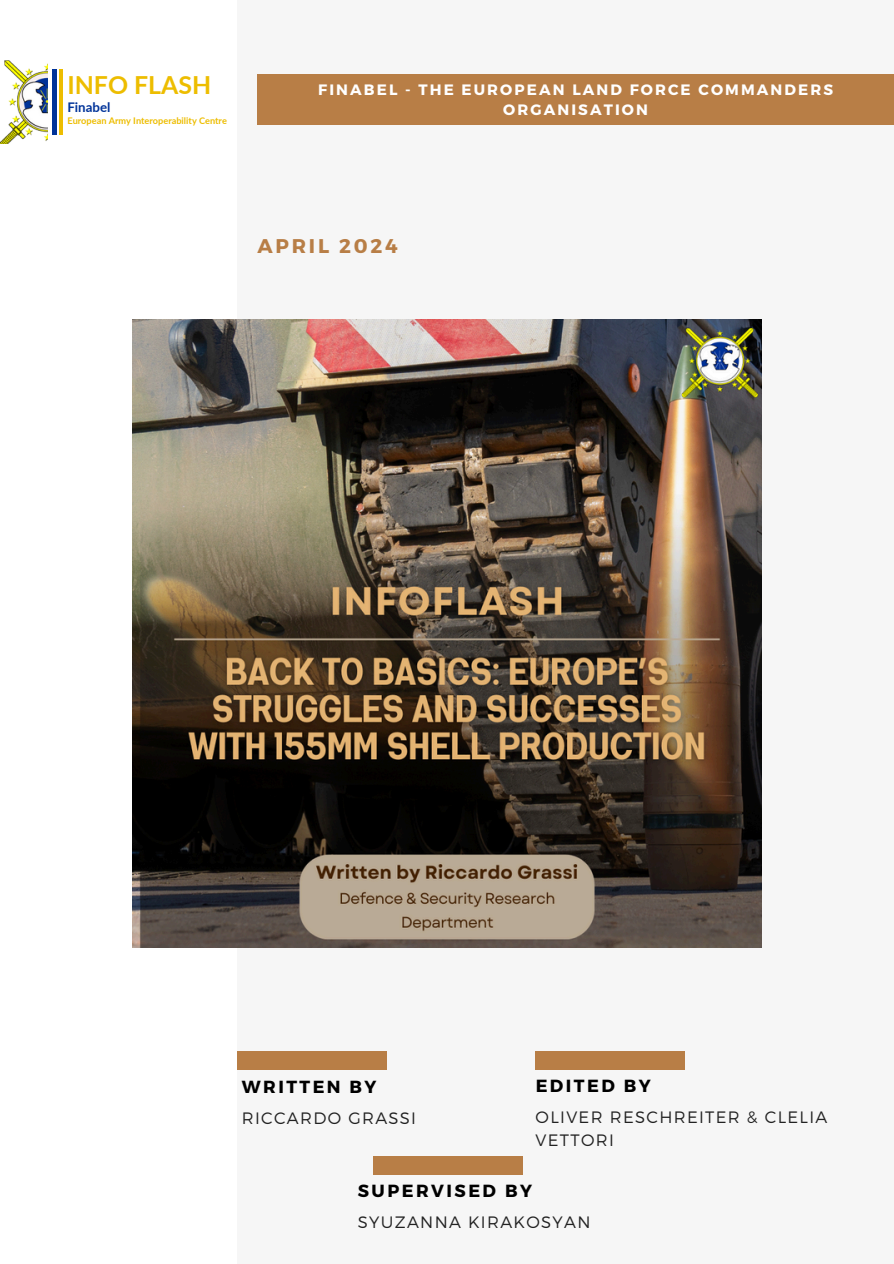
<style>
.page{position:relative;width:894px;height:1264px;background:#fff}
.page>*{position:absolute;margin:0;border:0;box-sizing:border-box;transform-origin:0 0}
.t1{font:700 24.9px "Lato";color:#edbd00}
.t2{font:700 19.8px "Montserrat";letter-spacing:.14em;color:#b87e46}
.t3{font:700 17.55px "Montserrat";letter-spacing:.14em;color:#000}
.t4{font:300 16.5px/22.5px "Montserrat";letter-spacing:.08em;color:#222}
.t5{font:700 15px/20.2px "Montserrat";letter-spacing:.14em;color:#fff;text-align:center}
.t6{font:700 13.35px "Lato";color:#039}
.t7{font:700 9.15px "Lato";color:#edbd00}
</style>
<div class="page">
<div style="left:0;top:0;width:893px;height:1263px;background:#f6f6f6"></div>
<div style="left:0;top:0;width:236px;height:1263px;background:#fff"></div>
<div style="left:237px;top:1051px;width:149px;height:18px;background:#b87e46"></div>
<div style="left:257px;top:74px;width:636px;height:51px;background:#b87e46"></div>
<img style="left:0;top:60px;width:48px;height:83px">
<div style="left:16px;top:31px;width:64px;height:32px;background:#fff"></div>
<hr style="left:60px;top:69px;width:3px;height:66px;background:#edbd00">
<hr style="left:53px;top:69px;width:3px;height:66px;background:#039">
<div style="left:535px;top:1051px;width:149px;height:18px;background:#b87e46"></div>
<div style="left:373px;top:1156px;width:150px;height:18px;background:#b87e46"></div>
<img style="left:133px;top:319px;width:627px;height:628px">
<h5 class="t1" style="left:67px;top:69px;width:145px">INFO FLASH</h5>
<p class="t7" style="left:67px;top:115px;width:161px">European Army Interoperability Centre</p>
<h2 class="t6" style="left:67px;top:99px;width:45px">Finabel</h2>
<p class="t5" style="left:318px;top:79px;width:516px">FINABEL - THE EUROPEAN LAND FORCE COMMANDERS<br>ORGANISATION</p>
<h4 class="t2" style="left:257px;top:233px;width:142px">APRIL 2024</h4>
<h1 class="t3" style="left:242px;top:1075px;width:136px">WRITTEN BY</h1>
<p class="t4" style="left:242px;top:1105px;width:176px">RICCARDO GRASSI</p>
<p class="t3" style="left:535px;top:1074px;width:117px">EDITED BY</p>
<p class="t4" style="left:535px;top:1104px;width:293px">OLIVER RESCHREITER &amp; CLELIA<br>VETTORI</p>
<h3 class="t3" style="left:358px;top:1179px;width:176px">SUPERVISED BY</h3>
<p class="t4" style="left:358px;top:1209px;width:234px">SYUZANNA KIRAKOSYAN</p>
</div>
